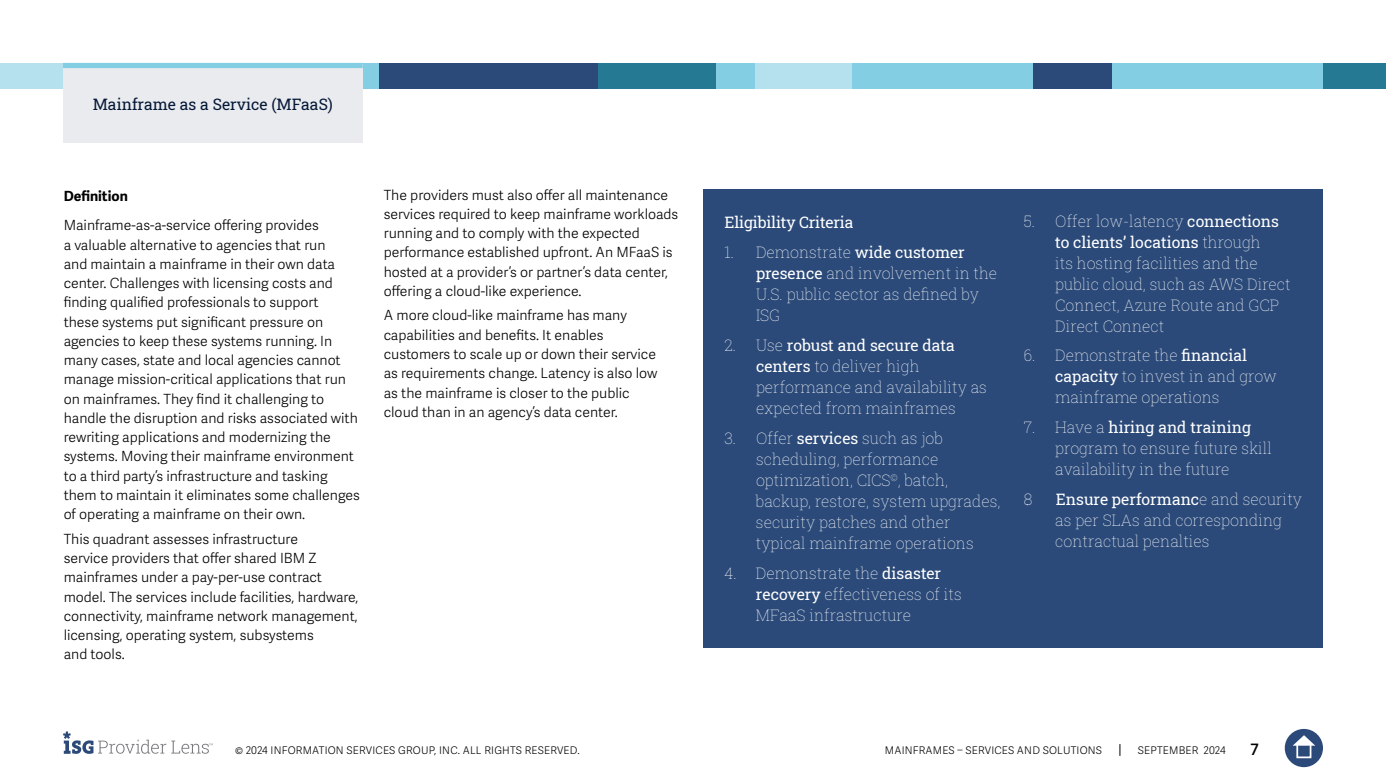
<style>
.page{position:relative;width:1386px;height:780px;background:#fff}
.page>*{position:absolute;margin:0;border:0;box-sizing:border-box;transform-origin:0 0}
.t1{font:15.75px/21px "Roboto Slab ISG P Thin";color:#fff}
.t2{font:15.75px "Roboto Slab ISG P Regular";color:#fff}
.t3{font:15.75px "Roboto Slab ISG P Regular";color:#051837}
.t4{font:600 15.75px "Adelle Sans";color:#000}
.t5{font:300 14px/19.2px "Adelle Sans";color:#000101}
.t6{font:700 14px "Adelle Sans";color:#000}
.t7{font:300 10.5px "Adelle Sans";letter-spacing:.02em;color:#000}
.s1{font-family:"Roboto Slab ISG P Regular"}
.s2{font-family:"Roboto Slab ISG P Thin"}
</style>
<div class="page">
<svg style="left:1119px;top:744px;width:1px;height:12px"></svg>
<div style="left:1285px;top:729px;width:38px;height:38px;background:#2b4a79;border-radius:50%"></div>
<svg style="left:1293px;top:735px;width:22px;height:10px"></svg>
<div style="left:1296px;top:743px;width:15px;height:15px;border:2px solid #fff"></div>
<svg style="left:63px;top:731px;width:150px;height:23px"></svg>
<div style="left:1047px;top:63px;width:276px;height:26px;background:#84cee3"></div>
<div style="left:0;top:63px;width:158px;height:26px;background:#b4e1ed"></div>
<div style="left:158px;top:63px;width:233px;height:26px;background:#84cee3"></div>
<div style="left:850px;top:63px;width:184px;height:26px;background:#84cee3"></div>
<div style="left:1323px;top:63px;width:63px;height:26px;background:#257992"></div>
<div style="left:1033px;top:63px;width:79px;height:26px;background:#2b4a79"></div>
<div style="left:754px;top:63px;width:98px;height:26px;background:#b4e1ed"></div>
<div style="left:598px;top:63px;width:157px;height:26px;background:#84cee3"></div>
<div style="left:598px;top:63px;width:118px;height:26px;background:#257992"></div>
<div style="left:379px;top:63px;width:219px;height:26px;background:#2b4a79"></div>
<div style="left:704px;top:189px;width:619px;height:458px;background:#2b4a79"></div>
<div style="left:63px;top:64px;width:300px;height:78px;background:#e9ebee"></div>
<div style="left:63px;top:63px;width:300px;height:5px;background:#84cee3"></div>
<p class="t3" style="left:93px;top:93px;width:242px">Mainframe as a Service (MFaaS)</p>
<p class="t6" style="left:64px;top:187px;width:66px">Definition</p>
<p class="t5" style="left:64px;top:216px;width:298px">Mainframe-as-a-service offering provides<br>a valuable alternative to agencies that run<br>and maintain a mainframe in their own data center. Challenges with licensing costs and finding qualified professionals to support<br>these systems put significant pressure on agencies to keep these systems running. In many cases, state and local agencies cannot manage mission-critical applications that run on mainframes. They find it challenging to handle the disruption and risks associated with rewriting applications and modernizing the systems. Moving their mainframe environment to a third party’s infrastructure and tasking them to maintain it eliminates some challenges of operating a mainframe on their own.</p>
<p class="t5" style="left:64px;top:529px;width:296px">This quadrant assesses infrastructure<br>service providers that offer shared IBM Z mainframes under a pay-per-use contract model. The services include facilities, hardware, connectivity, mainframe network management, licensing, operating system, subsystems<br>and tools.</p>
<p class="t5" style="left:384px;top:185px;width:296px">The providers must also offer all maintenance services required to keep mainframe workloads running and to comply with the expected performance established upfront. An MFaaS is hosted at a provider’s or partner’s data center, offering a cloud-like experience.</p>
<p class="t5" style="left:384px;top:306px;width:275px">A more cloud-like mainframe has many capabilities and benefits. It enables customers to scale up or down their service as requirements change. Latency is also low as the mainframe is closer to the public cloud than in an agency’s data center.</p>
<p class="t2" style="left:724px;top:212px;width:130px">Eligibility Criteria</p>
<p class="t1" style="left:756px;top:241px;width:243px;text-indent:-32px">1. Demonstrate <span class="s1">wide customer presence</span> and involvement in the<br>U.S. public sector as defined by<br>ISG</p>
<p class="t2" style="left:724px;top:334px;width:232px"><span class="s2">2. Use</span> robust and secure data</p>
<p class="t1" style="left:756px;top:355px;width:233px"><span class="s1">centers</span> to deliver high performance and availability as expected from mainframes</p>
<p class="t1" style="left:756px;top:427px;width:246px;text-indent:-31px">3. Offer <span class="s1">services</span> such as job scheduling, performance optimization, CICS<sup>©</sup>, batch, backup, restore, system upgrades, security patches and other typical mainframe operations</p>
<p class="t1" style="left:756px;top:562px;width:207px;text-indent:-32px">4. Demonstrate the <span class="s1">disaster recovery</span> effectiveness of its<br>MFaaS infrastructure</p>
<p class="t1" style="left:1024px;top:210px;width:257px">5. Offer low-latency <span class="s1">connections</span></p>
<p class="t2" style="left:1055px;top:231px;width:207px">to clients’ locations <span class="s2">through</span></p>
<p class="t1" style="left:1055px;top:252px;width:237px">its hosting facilities and the public cloud, such as AWS Direct<br>Connect, Azure Route and GCP<br>Direct Connect</p>
<p class="t1" style="left:1055px;top:345px;width:223px;text-indent:-32px">6. Demonstrate the <span class="s1">financial capacity</span> to invest in and grow mainframe operations</p>
<p class="t2" style="left:1024px;top:416px;width:229px"><span class="s2">7. Have a</span> hiring and training</p>
<p class="t1" style="left:1055px;top:437px;width:218px">program to ensure future skill availability in the future</p>
<p class="t2" style="left:1024px;top:488px;width:280px"><span class="s2">8.</span> Ensure performanc<span class="s2">e and security</span></p>
<p class="t1" style="left:1055px;top:509px;width:228px">as per SLAs and corresponding contractual penalties</p>
<p class="t7" style="left:235px;top:744px;width:346px">© 2024 INFORMATION SERVICES GROUP, INC. ALL RIGHTS RESERVED.</p>
<p class="t7" style="left:885px;top:744px;width:219px">MAINFRAMES – SERVICES AND SOLUTIONS</p>
<p class="t7" style="left:1138px;top:744px;width:89px">SEPTEMBER 2024</p>
<p class="t4" style="left:1251px;top:740px;width:10px">7</p>
</div>
